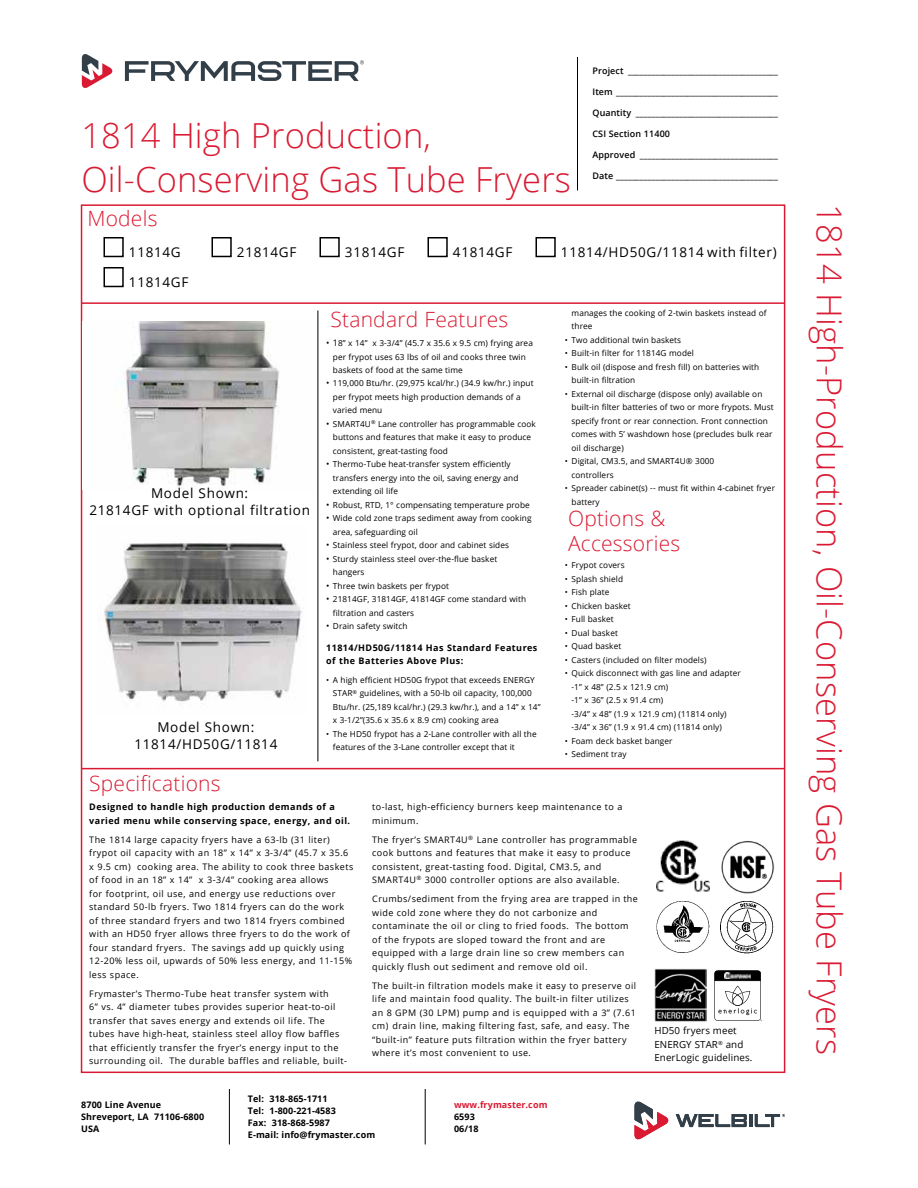
<style>
.page{position:relative;width:918px;height:1188px;background:#fff}
.page>*{position:absolute;margin:0;border:0;box-sizing:border-box;transform-origin:0 0}
.t1{font:300 34.5px/43.5px "Open Sans";letter-spacing:.005em;color:#da1a32}
.t2{font:300 21px/25.5px "Open Sans";letter-spacing:.01em;color:#da1a32}
.t3{font:13.5px/16.2px "Open Sans";letter-spacing:.05em;color:#000;text-align:center}
.t4{font:9.75px/13.5px "Open Sans";letter-spacing:.01em;color:#000}
.t5{font:9px/13.5px "Open Sans";letter-spacing:.05em;color:#000}
.t6{font:600 9px "Open Sans";letter-spacing:.01em;color:#000}
.t7{font:700 9px/13.5px "Open Sans";letter-spacing:.05em;color:#000}
.t8{font:700 9px/12px "Open Sans";letter-spacing:.01em;color:#000}
.t9{font:700 9px "Open Sans";letter-spacing:.01em;color:#da1a32}
.t10{font:8.25px/13.5px "Open Sans";letter-spacing:.01em;color:#000}
.s1{font-size:9px}
</style>
<div class="page">
<hr style="left:577px;top:57px;width:1px;height:133px;background:#000">
<hr style="left:229px;top:1089px;width:1px;height:55px;background:#000">
<hr style="left:425px;top:1089px;width:1px;height:55px;background:#000">
<svg style="left:82px;top:54px;width:31px;height:34px"></svg>
<svg style="left:125px;top:60px;width:239px;height:21px"></svg>
<img style="left:104px;top:542px;width:198px;height:162px">
<img style="left:121px;top:321px;width:158px;height:167px">
<svg style="left:676px;top:1114px;width:109px;height:13px"></svg>
<svg style="left:634px;top:1102px;width:35px;height:37px"></svg>
<hr style="left:318px;top:310px;width:1px;height:451px;background:#000">
<hr style="left:81px;top:302px;width:703px;height:2px;background:#da1a32">
<hr style="left:82px;top:768px;width:702px;height:1px;background:#da1a32">
<div style="left:104px;top:237px;width:20px;height:20px;border:2px solid #000"></div>
<div style="left:212px;top:237px;width:20px;height:20px;border:2px solid #000"></div>
<div style="left:320px;top:237px;width:20px;height:20px;border:2px solid #000"></div>
<div style="left:428px;top:237px;width:20px;height:20px;border:2px solid #000"></div>
<div style="left:536px;top:237px;width:20px;height:20px;border:2px solid #000"></div>
<div style="left:104px;top:267px;width:20px;height:20px;border:2px solid #000"></div>
<img style="left:721px;top:840px;width:54px;height:54px">
<img style="left:720px;top:901px;width:54px;height:53px">
<svg style="left:714px;top:971px;width:48px;height:50px"></svg>
<img style="left:654px;top:969px;width:52px;height:53px">
<img style="left:656px;top:840px;width:54px;height:52px">
<img style="left:656px;top:901px;width:54px;height:52px">
<h1 class="t1" style="left:81px;top:113px;width:491px">1814 High Production,<br>Oil-Conserving Gas Tube Fryers</h1>
<p class="t6" style="left:592px;top:64px;width:187px">Project ______________________________________</p>
<p class="t6" style="left:592px;top:85px;width:187px">Item _________________________________________</p>
<p class="t6" style="left:592px;top:106px;width:187px">Quantity ____________________________________</p>
<p class="t6" style="left:592px;top:127px;width:79px">CSI Section 11400</p>
<p class="t6" style="left:592px;top:148px;width:187px">Approved ___________________________________</p>
<p class="t6" style="left:592px;top:169px;width:187px">Date _________________________________________</p>
<h2 class="t2" style="left:87px;top:205px;width:72px">Models</h2>
<h1 class="t1" style="left:852px;top:204px;width:852px;rotate:90deg">1814 High-Production, Oil-Conserving Gas Tube Fryers</h1>
<h3 class="t3" style="left:129px;top:244px;width:53px">11814G</h3>
<h3 class="t3" style="left:237px;top:244px;width:61px">21814GF</h3>
<h3 class="t3" style="left:345px;top:244px;width:61px">31814GF</h3>
<h3 class="t3" style="left:453px;top:244px;width:61px">41814GF</h3>
<h3 class="t3" style="left:561px;top:244px;width:217px">11814/HD50G/11814 with filter)</h3>
<h3 class="t3" style="left:129px;top:274px;width:61px">11814GF</h3>
<p class="t10" style="left:572px;top:306px;width:196px">manages the cooking of 2-twin baskets instead of three</p>
<p class="t10" style="left:565px;top:333px;width:118px">• Two additional twin baskets</p>
<p class="t10" style="left:565px;top:347px;width:131px">• Built-in filter for 11814G model</p>
<p class="t10" style="left:572px;top:360px;width:189px;text-indent:-7px">• Bulk oil (dispose and fresh fill) on batteries with built-in filtration</p>
<p class="t10" style="left:572px;top:387px;width:204px;text-indent:-7px">• External oil discharge (dispose only) available on built-in filter batteries of two or more frypots. Must specify front or rear connection. Front connection comes with 5’ washdown hose (precludes bulk rear oil discharge)</p>
<p class="t10" style="left:572px;top:455px;width:144px;text-indent:-7px">• Digital, CM3.5, and SMART4U® 3000 controllers</p>
<p class="t10" style="left:572px;top:482px;width:205px;text-indent:-7px">• Spreader cabinet(s) -- must fit within 4-cabinet fryer battery</p>
<h2 class="t2" style="left:330px;top:306px;width:179px">Standard Features</h2>
<p class="t10" style="left:333px;top:336px;width:202px;text-indent:-7px"><span class="s1">• 1</span>8” x 14” x 3-3/4” (45.7 x 35.6 x 9.5 cm) frying area per frypot uses 63 lbs of oil and cooks three twin baskets of food at the same time</p>
<p class="t10" style="left:333px;top:376px;width:202px;text-indent:-7px"><span class="s1">•</span> 119,000 Btu/hr. (29,975 kcal/hr.) (34.9 kw/hr.) input per frypot meets high production demands of a varied menu</p>
<p class="t10" style="left:333px;top:417px;width:204px;text-indent:-7px"><span class="s1">•</span> SMART4U<sup>®</sup> Lane controller has programmable cook buttons and features that make it easy to produce consistent, great-tasting food</p>
<p class="t10" style="left:333px;top:457px;width:187px;text-indent:-7px"><span class="s1">•</span> Thermo-Tube heat-transfer system efficiently transfers energy into the oil, saving energy and extending oil life</p>
<p class="t10" style="left:326px;top:498px;width:205px"><span class="s1">•</span> Robust, RTD, 1° compensating temperature probe</p>
<p class="t10" style="left:333px;top:511px;width:200px;text-indent:-7px"><span class="s1">•</span> Wide cold zone traps sediment away from cooking area, safeguarding oil</p>
<p class="t10" style="left:326px;top:539px;width:184px"><span class="s1">•</span> Stainless steel frypot, door and cabinet sides</p>
<p class="t10" style="left:333px;top:552px;width:166px;text-indent:-7px"><span class="s1">•</span> Sturdy stainless steel over-the-flue basket hangers</p>
<p class="t10" style="left:326px;top:579px;width:124px"><span class="s1">•</span> Three twin baskets per frypot</p>
<p class="t10" style="left:333px;top:592px;width:195px;text-indent:-7px"><span class="s1">•</span> 21814GF, 31814GF, 41814GF come standard with filtration and casters</p>
<p class="t10" style="left:326px;top:619px;width:83px"><span class="s1">•</span> Drain safety switch</p>
<p class="t7" style="left:326px;top:640px;width:213px">11814/HD50G/11814 Has Standard Features of the Batteries Above Plus:</p>
<p class="t10" style="left:333px;top:673px;width:209px;text-indent:-7px">• A high efficient HD50G frypot that exceeds ENERGY STAR<sup>®</sup> guidelines, with a 50-lb oil capacity, 100,000<br>Btu/hr. (25,189 kcal/hr.) (29.3 kw/hr.), and a 14” x 14” x 3-1/2”(35.6 x 35.6 x 8.9 cm) cooking area</p>
<p class="t10" style="left:333px;top:727px;width:205px;text-indent:-7px">• The HD50 frypot has a 2-Lane controller with all the features of the 3-Lane controller except that it</p>
<h3 class="t3" style="left:89px;top:485px;width:222px">Model Shown:<br>21814GF with optional filtration</h3>
<h2 class="t2" style="left:568px;top:505px;width:114px">Options &amp;<br>Accessories</h2>
<p class="t10" style="left:565px;top:558px;width:61px">• Frypot covers</p>
<p class="t10" style="left:565px;top:572px;width:60px">• Splash shield</p>
<p class="t10" style="left:565px;top:585px;width:46px">• Fish plate</p>
<p class="t10" style="left:565px;top:599px;width:67px">• Chicken basket</p>
<p class="t10" style="left:565px;top:612px;width:50px">• Full basket</p>
<p class="t10" style="left:565px;top:626px;width:55px">• Dual basket</p>
<p class="t10" style="left:565px;top:639px;width:58px">• Quad basket</p>
<p class="t10" style="left:565px;top:653px;width:143px">• Casters (included on filter models)</p>
<p class="t10" style="left:572px;top:666px;width:171px;text-indent:-7px">• Quick disconnect with gas line and adapter -1” x 48” (2.5 x 121.9 cm)<br>-1” x 36” (2.5 x 91.4 cm)<br>-3/4” x 48” (1.9 x 121.9 cm) (11814 only) -3/4” x 36” (1.9 x 91.4 cm) (11814 only)</p>
<p class="t10" style="left:565px;top:734px;width:109px">• Foam deck basket banger</p>
<p class="t10" style="left:565px;top:747px;width:63px">• Sediment tray</p>
<h3 class="t3" style="left:134px;top:719px;width:145px">Model Shown:<br>11814/HD50G/11814</h3>
<h2 class="t2" style="left:89px;top:770px;width:133px">Specifications</h2>
<p class="t5" style="left:372px;top:800px;width:252px">to-last, high-efficiency burners keep maintenance to a minimum.</p>
<p class="t5" style="left:372px;top:833px;width:266px">The fryer’s SMART4U<sup>®</sup> Lane controller has programmable cook buttons and features that make it easy to produce consistent, great-tasting food. Digital, CM3.5, and SMART4U<sup>®</sup> 3000 controller options are also available.</p>
<p class="t5" style="left:372px;top:892px;width:267px">Crumbs/sediment from the frying area are trapped in the wide cold zone where they do not carbonize and contaminate the oil or cling to fried foods. The bottom of the frypots are sloped toward the front and are equipped with a large drain line so crew members can quickly flush out sediment and remove old oil.</p>
<p class="t5" style="left:372px;top:978px;width:265px">The built-in filtration models make it easy to preserve oil life and maintain food quality. The built-in filter utilizes an 8 GPM (30 LPM) pump and is equipped with a 3” (7.61 cm) drain line, making filtering fast, safe, and easy. The “built-in” feature puts filtration within the fryer battery where it’s most convenient to use.</p>
<p class="t7" style="left:89px;top:800px;width:262px">Designed to handle high production demands of a varied menu while conserving space, energy, and oil.</p>
<p class="t5" style="left:89px;top:833px;width:266px">The 1814 large capacity fryers have a 63-lb (31 liter) frypot oil capacity with an 18” x 14” x 3-3/4” (45.7 x 35.6 x 9.5 cm) cooking area. The ability to cook three baskets of food in an 18” x 14” x 3-3/4” cooking area allows<br>for footprint, oil use, and energy use reductions over standard 50-lb fryers. Two 1814 fryers can do the work of three standard fryers and two 1814 fryers combined with an HD50 fryer allows three fryers to do the work of four standard fryers. The savings add up quickly using 12-20% less oil, upwards of 50% less energy, and 11-15% less space.</p>
<p class="t5" style="left:89px;top:986px;width:259px">Frymaster’s Thermo-Tube heat transfer system with<br>6” vs. 4” diameter tubes provides superior heat-to-oil transfer that saves energy and extends oil life. The tubes have high-heat, stainless steel alloy flow baffles that efficiently transfer the fryer’s energy input to the surrounding oil. The durable baffles and reliable, built-</p>
<p class="t4" style="left:654px;top:1024px;width:99px">HD50 fryers meet<br>ENERGY STAR<sup>®</sup> and<br>EnerLogic guidelines.</p>
<p class="t8" style="left:81px;top:1098px;width:125px">8700 Line Avenue<br>Shreveport, LA 71106-6800<br>USA</p>
<p class="t8" style="left:248px;top:1092px;width:129px">Tel: 318-865-1711<br>Tel: 1-800-221-4583<br>Fax: 318-868-5987<br>E-mail: info@frymaster.com</p>
<p class="t9" style="left:454px;top:1099px;width:95px">www.frymaster.com</p>
<p class="t7" style="left:454px;top:1111px;width:26px;line-height:12px">6593<br>06/18</p>
</div>
